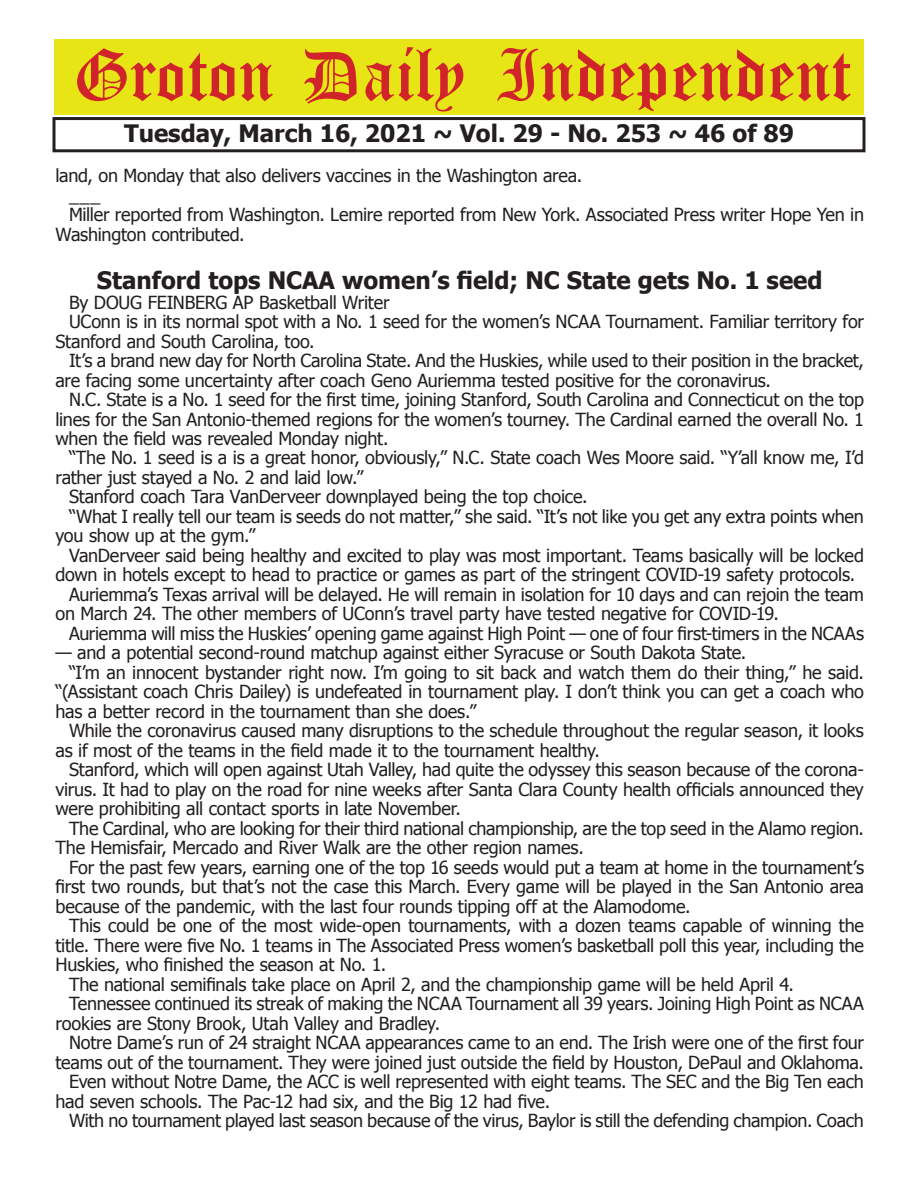
<style>
.page{position:relative;width:918px;height:1188px;background:#fff}
.page>*{position:absolute;margin:0;border:0;box-sizing:border-box;transform-origin:0 0}
.t1{font:54px "Old English Five";color:#d1232a}
.t2{font:700 24px "Tahoma";color:#231f20}
.t3{font:18px "Tahoma";letter-spacing:-.015em;color:#231f20}
</style>
<div class="page">
<div style="left:52px;top:117px;width:814px;height:35px;border:3px solid #231f20"></div>
<div style="left:54px;top:40px;width:810px;height:75px;background:#e7e515"></div>
<h1 class="t1" style="left:73px;top:50px;width:779px">Groton Daily Independent</h1>
<h2 class="t2" style="left:124px;top:116px;width:672px">Tuesday, March 16, 2021 ~ Vol. 29 - No. 253 ~ 46 of 89</h2>
<p class="t3" style="left:56px;top:164px;width:528px">land, on Monday that also delivers vaccines in the Washington area.</p>
<p class="t3" style="left:69px;top:183px;width:33px">___</p>
<p class="t3" style="left:69px;top:203px;width:797px">Miller reported from Washington. Lemire reported from New York. Associated Press writer Hope Yen in</p>
<p class="t3" style="left:56px;top:222px;width:191px">Washington contributed.</p>
<h2 class="t2" style="left:97px;top:263px;width:727px">Stanford tops NCAA women’s field; NC State gets No. 1 seed</h2>
<p class="t3" style="left:69px;top:290px;width:322px">By DOUG FEINBERG AP Basketball Writer</p>
<p class="t3" style="left:69px;top:309px;width:797px">UConn is in its normal spot with a No. 1 seed for the women’s NCAA Tournament. Familiar territory for</p>
<p class="t3" style="left:56px;top:329px;width:261px">Stanford and South Carolina, too.</p>
<p class="t3" style="left:69px;top:348px;width:797px">It’s a brand new day for North Carolina State. And the Huskies, while used to their position in the bracket,</p>
<p class="t3" style="left:56px;top:368px;width:717px">are facing some uncertainty after coach Geno Auriemma tested positive for the coronavirus.</p>
<p class="t3" style="left:69px;top:387px;width:797px">N.C. State is a No. 1 seed for the first time, joining Stanford, South Carolina and Connecticut on the top</p>
<p class="t3" style="left:56px;top:407px;width:810px">lines for the San Antonio-themed regions for the women’s tourney. The Cardinal earned the overall No. 1</p>
<p class="t3" style="left:56px;top:426px;width:335px">when the field was revealed Monday night.</p>
<p class="t3" style="left:69px;top:446px;width:797px">“The No. 1 seed is a is a great honor, obviously,” N.C. State coach Wes Moore said. “Y’all know me, I’d</p>
<p class="t3" style="left:56px;top:465px;width:309px">rather just stayed a No. 2 and laid low.”</p>
<p class="t3" style="left:69px;top:485px;width:520px">Stanford coach Tara VanDerveer downplayed being the top choice.</p>
<p class="t3" style="left:69px;top:504px;width:796px">“What I really tell our team is seeds do not matter,” she said. “It’s not like you get any extra points when</p>
<p class="t3" style="left:56px;top:524px;width:201px">you show up at the gym.”</p>
<p class="t3" style="left:69px;top:543px;width:796px">VanDerveer said being healthy and excited to play was most important. Teams basically will be locked</p>
<p class="t3" style="left:56px;top:563px;width:801px">down in hotels except to head to practice or games as part of the stringent COVID-19 safety protocols.</p>
<p class="t3" style="left:69px;top:582px;width:797px">Auriemma’s Texas arrival will be delayed. He will remain in isolation for 10 days and can rejoin the team</p>
<p class="t3" style="left:56px;top:602px;width:725px">on March 24. The other members of UConn’s travel party have tested negative for COVID-19.</p>
<p class="t3" style="left:69px;top:621px;width:797px">Auriemma will miss the Huskies’ opening game against High Point — one of four first-timers in the NCAAs</p>
<p class="t3" style="left:56px;top:641px;width:692px">— and a potential second-round matchup against either Syracuse or South Dakota State.</p>
<p class="t3" style="left:69px;top:660px;width:797px">“I’m an innocent bystander right now. I’m going to sit back and watch them do their thing,” he said.</p>
<p class="t3" style="left:56px;top:680px;width:810px">“(Assistant coach Chris Dailey) is undefeated in tournament play. I don’t think you can get a coach who</p>
<p class="t3" style="left:56px;top:699px;width:422px">has a better record in the tournament than she does.”</p>
<p class="t3" style="left:69px;top:719px;width:796px">While the coronavirus caused many disruptions to the schedule throughout the regular season, it looks</p>
<p class="t3" style="left:56px;top:738px;width:546px">as if most of the teams in the field made it to the tournament healthy.</p>
<p class="t3" style="left:69px;top:758px;width:796px">Stanford, which will open against Utah Valley, had quite the odyssey this season because of the corona-</p>
<p class="t3" style="left:56px;top:777px;width:810px">virus. It had to play on the road for nine weeks after Santa Clara County health officials announced they</p>
<p class="t3" style="left:56px;top:797px;width:407px">were prohibiting all contact sports in late November.</p>
<p class="t3" style="left:69px;top:816px;width:797px">The Cardinal, who are looking for their third national championship, are the top seed in the Alamo region.</p>
<p class="t3" style="left:56px;top:836px;width:530px">The Hemisfair, Mercado and River Walk are the other region names.</p>
<p class="t3" style="left:69px;top:855px;width:797px">For the past few years, earning one of the top 16 seeds would put a team at home in the tournament’s</p>
<p class="t3" style="left:56px;top:875px;width:810px">first two rounds, but that’s not the case this March. Every game will be played in the San Antonio area</p>
<p class="t3" style="left:56px;top:894px;width:637px">because of the pandemic, with the last four rounds tipping off at the Alamodome.</p>
<p class="t3" style="left:69px;top:914px;width:796px">This could be one of the most wide-open tournaments, with a dozen teams capable of winning the</p>
<p class="t3" style="left:56px;top:933px;width:810px">title. There were five No. 1 teams in The Associated Press women’s basketball poll this year, including the</p>
<p class="t3" style="left:56px;top:953px;width:332px">Huskies, who finished the season at No. 1.</p>
<p class="t3" style="left:69px;top:972px;width:726px">The national semifinals take place on April 2, and the championship game will be held April 4.</p>
<p class="t3" style="left:69px;top:992px;width:796px">Tennessee continued its streak of making the NCAA Tournament all 39 years. Joining High Point as NCAA</p>
<p class="t3" style="left:56px;top:1011px;width:386px">rookies are Stony Brook, Utah Valley and Bradley.</p>
<p class="t3" style="left:69px;top:1031px;width:797px">Notre Dame’s run of 24 straight NCAA appearances came to an end. The Irish were one of the first four</p>
<p class="t3" style="left:56px;top:1050px;width:810px">teams out of the tournament. They were joined just outside the field by Houston, DePaul and Oklahoma.</p>
<p class="t3" style="left:69px;top:1070px;width:797px">Even without Notre Dame, the ACC is well represented with eight teams. The SEC and the Big Ten each</p>
<p class="t3" style="left:56px;top:1089px;width:496px">had seven schools. The Pac-12 had six, and the Big 12 had five.</p>
<p class="t3" style="left:69px;top:1109px;width:797px">With no tournament played last season because of the virus, Baylor is still the defending champion. Coach</p>
</div>
